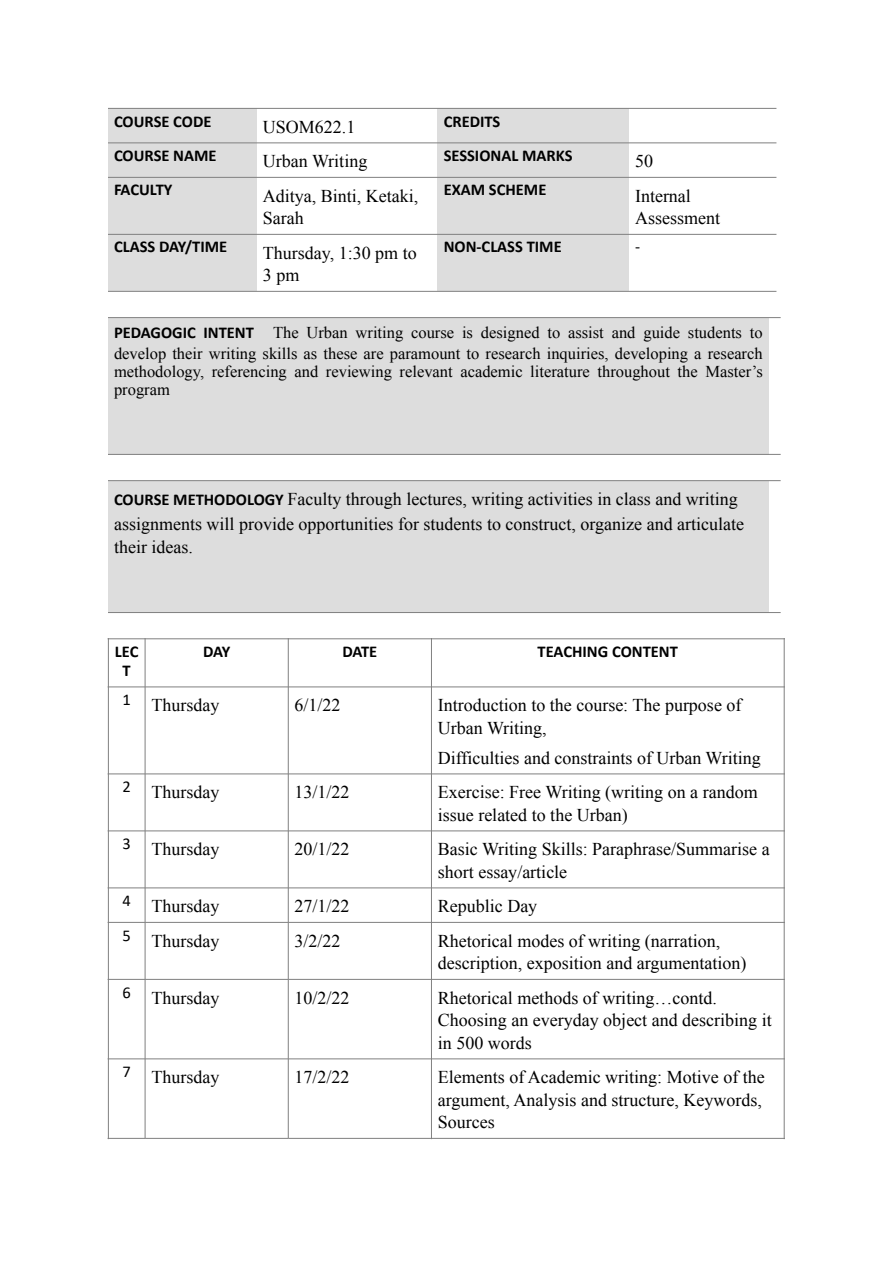
<style>
.page{position:relative;width:893px;height:1263px;background:#fff}
.page>*{position:absolute;margin:0;border:0;box-sizing:border-box;transform-origin:0 0}
.t1{font:18px/22.5px "Times New Roman";color:#000}
.t2{font:16.5px/21.5px "Times New Roman";color:#000}
.t3{font:700 16.5px/19.5px "Calibri";color:#000;text-align:center}
.t4{font:16.5px "Calibri";color:#000}
.s1{font-family:"Calibri";font-weight:700}
.s2{font-family:"Calibri";font-weight:700;font-size:16.5px}
</style>
<div class="page">
<div style="left:108px;top:108px;width:149px;height:35px;background:#ddd"></div>
<div style="left:438px;top:108px;width:191px;height:35px;background:#ddd"></div>
<div style="left:108px;top:143px;width:149px;height:34px;background:#ddd"></div>
<div style="left:438px;top:143px;width:191px;height:34px;background:#ddd"></div>
<div style="left:108px;top:177px;width:149px;height:57px;background:#ddd"></div>
<div style="left:438px;top:177px;width:191px;height:57px;background:#ddd"></div>
<div style="left:108px;top:234px;width:149px;height:57px;background:#ddd"></div>
<div style="left:438px;top:234px;width:191px;height:57px;background:#ddd"></div>
<hr style="left:108px;top:142px;width:668px;height:1px;background:#808080">
<hr style="left:108px;top:177px;width:668px;height:1px;background:#808080">
<hr style="left:108px;top:234px;width:668px;height:1px;background:#808080">
<hr style="left:108px;top:108px;width:668px;height:1px;background:#808080">
<hr style="left:108px;top:291px;width:668px;height:1px;background:#808080">
<div style="left:108px;top:318px;width:661px;height:136px;background:#ddd"></div>
<hr style="left:108px;top:317px;width:673px;height:1px;background:#808080">
<hr style="left:108px;top:454px;width:673px;height:1px;background:#808080">
<div style="left:108px;top:481px;width:661px;height:131px;background:#ddd"></div>
<hr style="left:108px;top:480px;width:673px;height:1px;background:#808080">
<hr style="left:108px;top:612px;width:673px;height:1px;background:#808080">
<hr style="left:145px;top:638px;width:1px;height:49px;background:#808080">
<hr style="left:145px;top:687px;width:1px;height:87px;background:#808080">
<hr style="left:145px;top:774px;width:1px;height:57px;background:#808080">
<hr style="left:145px;top:831px;width:1px;height:57px;background:#808080">
<hr style="left:145px;top:888px;width:1px;height:34px;background:#808080">
<hr style="left:145px;top:922px;width:1px;height:57px;background:#808080">
<hr style="left:145px;top:979px;width:1px;height:80px;background:#808080">
<hr style="left:145px;top:1059px;width:1px;height:79px;background:#808080">
<hr style="left:288px;top:638px;width:1px;height:49px;background:#808080">
<hr style="left:288px;top:687px;width:1px;height:87px;background:#808080">
<hr style="left:288px;top:774px;width:1px;height:57px;background:#808080">
<hr style="left:288px;top:831px;width:1px;height:57px;background:#808080">
<hr style="left:288px;top:888px;width:1px;height:34px;background:#808080">
<hr style="left:288px;top:922px;width:1px;height:57px;background:#808080">
<hr style="left:288px;top:979px;width:1px;height:80px;background:#808080">
<hr style="left:288px;top:1059px;width:1px;height:79px;background:#808080">
<hr style="left:431px;top:638px;width:1px;height:501px;background:#808080">
<hr style="left:108px;top:686px;width:37px;height:1px;background:#808080">
<hr style="left:145px;top:686px;width:143px;height:1px;background:#808080">
<hr style="left:288px;top:686px;width:497px;height:1px;background:#808080">
<hr style="left:108px;top:773px;width:37px;height:1px;background:#808080">
<hr style="left:145px;top:773px;width:143px;height:1px;background:#808080">
<hr style="left:288px;top:773px;width:497px;height:1px;background:#808080">
<hr style="left:108px;top:830px;width:37px;height:1px;background:#808080">
<hr style="left:145px;top:830px;width:143px;height:1px;background:#808080">
<hr style="left:288px;top:830px;width:497px;height:1px;background:#808080">
<hr style="left:108px;top:887px;width:37px;height:1px;background:#808080">
<hr style="left:145px;top:887px;width:143px;height:1px;background:#808080">
<hr style="left:288px;top:887px;width:497px;height:1px;background:#808080">
<hr style="left:108px;top:922px;width:37px;height:1px;background:#808080">
<hr style="left:145px;top:922px;width:143px;height:1px;background:#808080">
<hr style="left:288px;top:922px;width:497px;height:1px;background:#808080">
<hr style="left:108px;top:979px;width:37px;height:1px;background:#808080">
<hr style="left:145px;top:979px;width:143px;height:1px;background:#808080">
<hr style="left:288px;top:979px;width:497px;height:1px;background:#808080">
<hr style="left:108px;top:1058px;width:37px;height:1px;background:#808080">
<hr style="left:145px;top:1058px;width:143px;height:1px;background:#808080">
<hr style="left:288px;top:1058px;width:497px;height:1px;background:#808080">
<hr style="left:108px;top:1138px;width:37px;height:1px;background:#808080">
<hr style="left:145px;top:1138px;width:143px;height:1px;background:#808080">
<hr style="left:288px;top:1138px;width:497px;height:1px;background:#808080">
<hr style="left:108px;top:638px;width:1px;height:501px;background:#808080">
<hr style="left:784px;top:638px;width:1px;height:501px;background:#808080">
<hr style="left:108px;top:638px;width:37px;height:1px;background:#808080">
<hr style="left:145px;top:638px;width:143px;height:1px;background:#808080">
<hr style="left:288px;top:638px;width:497px;height:1px;background:#808080">
<p class="t3" style="left:114px;top:111px;width:99px">COURSE CODE</p>
<p class="t1" style="left:263px;top:115px;width:94px">USOM622.1</p>
<p class="t3" style="left:444px;top:111px;width:58px">CREDITS</p>
<p class="t3" style="left:114px;top:146px;width:104px">COURSE NAME</p>
<p class="t1" style="left:263px;top:150px;width:106px">Urban Writing</p>
<p class="t3" style="left:444px;top:146px;width:130px">SESSIONAL MARKS</p>
<p class="t1" style="left:635px;top:150px;width:19px">50</p>
<p class="t3" style="left:114px;top:180px;width:60px">FACULTY</p>
<p class="t1" style="left:263px;top:184px;width:157px">Aditya, Binti, Ketaki,<br>Sarah</p>
<p class="t3" style="left:444px;top:180px;width:104px">EXAM SCHEME</p>
<p class="t1" style="left:635px;top:184px;width:86px">Internal<br>Assessment</p>
<p class="t3" style="left:114px;top:237px;width:115px">CLASS DAY/TIME</p>
<p class="t1" style="left:263px;top:241px;width:155px">Thursday, 1:30 pm to<br>3 pm</p>
<p class="t3" style="left:444px;top:237px;width:120px">NON-CLASS TIME</p>
<p class="t4" style="left:635px;top:236px;width:7px">-</p>
<p class="t2" style="left:114px;top:321px;width:650px"><span class="s1">PEDAGOGIC INTENT</span> The Urban writing course is designed to assist and guide students to develop their writing skills as these are paramount to research inquiries, developing a research</p>
<p class="t2" style="left:114px;top:362px;width:650px;line-height:18px">methodology, referencing and reviewing relevant academic literature throughout the Master’s program</p>
<p class="t1" style="left:114px;top:486px;width:632px;line-height:25.7px"><span class="s2">COURSE METHODOLOGY</span> Faculty through lectures, writing activities in class and writing assignments will provide opportunities for students to construct, organize and articulate</p>
<p class="t1" style="left:114px;top:535px;width:80px">their ideas.</p>
<p class="t3" style="left:115px;top:641px;width:25px">LEC<br>T</p>
<p class="t3" style="left:203px;top:641px;width:29px">DAY</p>
<p class="t3" style="left:342px;top:641px;width:36px">DATE</p>
<p class="t3" style="left:538px;top:641px;width:142px">TEACHING CONTENT</p>
<p class="t1" style="left:123px;top:694px;width:98px"><sup>1</sup> Thursday</p>
<p class="t1" style="left:295px;top:694px;width:48px">6/1/22</p>
<p class="t1" style="left:438px;top:694px;width:305px">Introduction to the course: The purpose of<br>Urban Writing,</p>
<p class="t1" style="left:438px;top:746px;width:325px">Difficulties and constraints of Urban Writing</p>
<p class="t1" style="left:123px;top:780px;width:98px"><sup>2</sup> Thursday</p>
<p class="t1" style="left:295px;top:780px;width:57px">13/1/22</p>
<p class="t1" style="left:438px;top:780px;width:321px">Exercise: Free Writing (writing on a random issue related to the Urban)</p>
<p class="t1" style="left:123px;top:837px;width:98px"><sup>3</sup> Thursday</p>
<p class="t1" style="left:295px;top:837px;width:57px">20/1/22</p>
<p class="t1" style="left:438px;top:837px;width:333px">Basic Writing Skills: Paraphrase/Summarise a short essay/article</p>
<p class="t1" style="left:123px;top:894px;width:98px"><sup>4</sup> Thursday</p>
<p class="t1" style="left:295px;top:894px;width:57px">27/1/22</p>
<p class="t1" style="left:438px;top:894px;width:101px">Republic Day</p>
<p class="t1" style="left:123px;top:929px;width:98px"><sup>5</sup> Thursday</p>
<p class="t1" style="left:295px;top:929px;width:48px">3/2/22</p>
<p class="t1" style="left:438px;top:929px;width:310px">Rhetorical modes of writing (narration, description, exposition and argumentation)</p>
<p class="t1" style="left:123px;top:986px;width:98px"><sup>6</sup> Thursday</p>
<p class="t1" style="left:295px;top:986px;width:57px">10/2/22</p>
<p class="t1" style="left:438px;top:986px;width:335px">Rhetorical methods of writing…contd.<br>Choosing an everyday object and describing it in 500 words</p>
<p class="t1" style="left:123px;top:1065px;width:98px"><sup>7</sup> Thursday</p>
<p class="t1" style="left:295px;top:1065px;width:57px">17/2/22</p>
<p class="t1" style="left:438px;top:1065px;width:328px">Elements of Academic writing: Motive of the argument, Analysis and structure, Keywords,<br>Sources</p>
</div>
